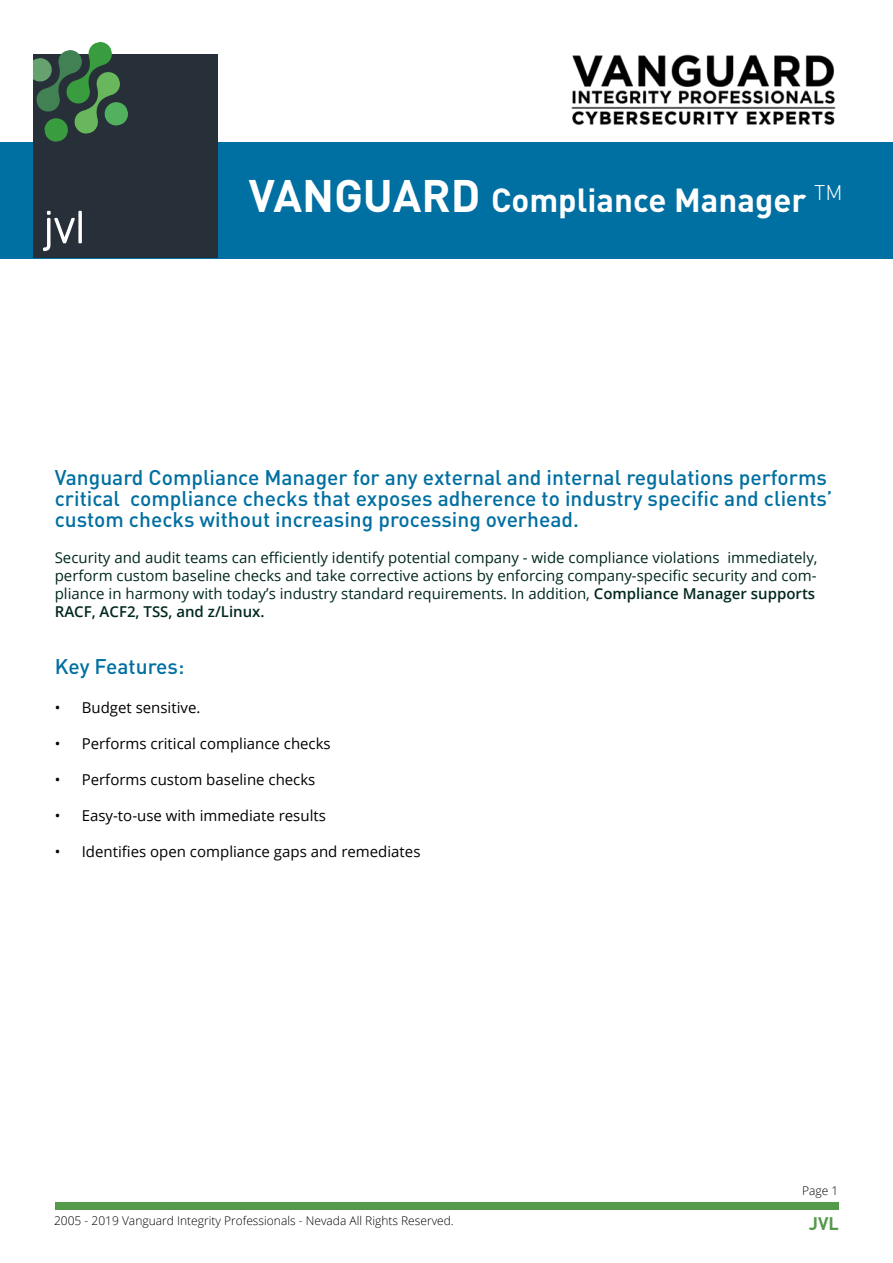
<style>
.page{position:relative;width:893px;height:1263px;background:#fff}
.page>*{position:absolute;margin:0;border:0;box-sizing:border-box;transform-origin:0 0}
.t1{font:700 33px "DIN Pro";color:#fff}
.t2{font:500 21px/21px "DIN Pro";color:#006fa1}
.t3{font:700 18px "DIN Pro";color:#559a4b}
.t4{font:15px/18px "Open Sans";color:#012820}
.t5{font:15px "Open Sans";color:#000}
.t6{font:300 12px "Open Sans";color:#000}
.s1{font-size:45px}
.s2{font-weight:600}
</style>
<div class="page">
<div style="left:0;top:142px;width:893px;height:117px;background:#006fa1"></div>
<div style="left:33px;top:55px;width:185px;height:203px;background:#273038"></div>
<svg style="left:33px;top:42px;width:96px;height:100px"></svg>
<svg style="left:43px;top:211px;width:32px;height:40px"></svg>
<svg style="left:78px;top:211px;width:4px;height:32px"></svg>
<img style="left:571px;top:54px;width:265px;height:71px">
<div style="left:55px;top:1202px;width:783px;height:7px;background:#559a4b"></div>
<h1 class="t1" style="left:249px;top:178px;width:595px"><span class="s1">VANGUARD</span> Compliance Manager <sup>TM</sup></h1>
<h2 class="t2" style="left:55px;top:466px;width:779px">Vanguard Compliance Manager for any external and internal regulations performs critical compliance checks that exposes adherence to industry specific and clients’ custom checks without increasing processing overhead.</h2>
<p class="t4" style="left:55px;top:548px;width:764px">Security and audit teams can efficiently identify potential company - wide compliance violations immediately, perform custom baseline checks and take corrective actions by enforcing company-specific security and com&shy;pliance in harmony with today’s industry standard requirements. In addition, <span class="s2">Compliance Manager supports RACF, ACF2, TSS, and z/Linux.</span></p>
<h2 class="t2" style="left:55px;top:655px;width:131px">Key Features:</h2>
<p class="t5" style="left:55px;top:697px;width:147px">• Budget sensitive.</p>
<p class="t5" style="left:55px;top:733px;width:278px">• Performs critical compliance checks</p>
<p class="t5" style="left:55px;top:769px;width:262px">• Performs custom baseline checks</p>
<p class="t5" style="left:55px;top:805px;width:273px">• Easy-to-use with immediate results</p>
<p class="t5" style="left:55px;top:841px;width:367px">• Identifies open compliance gaps and remediates</p>
<p class="t6" style="left:802px;top:1182px;width:38px">Page 1</p>
<p class="t6" style="left:54px;top:1213px;width:401px">2005 - 2019 Vanguard Integrity Professionals - Nevada All Rights Reserved.</p>
<p class="t3" style="left:809px;top:1211px;width:32px">JVL</p>
</div>
